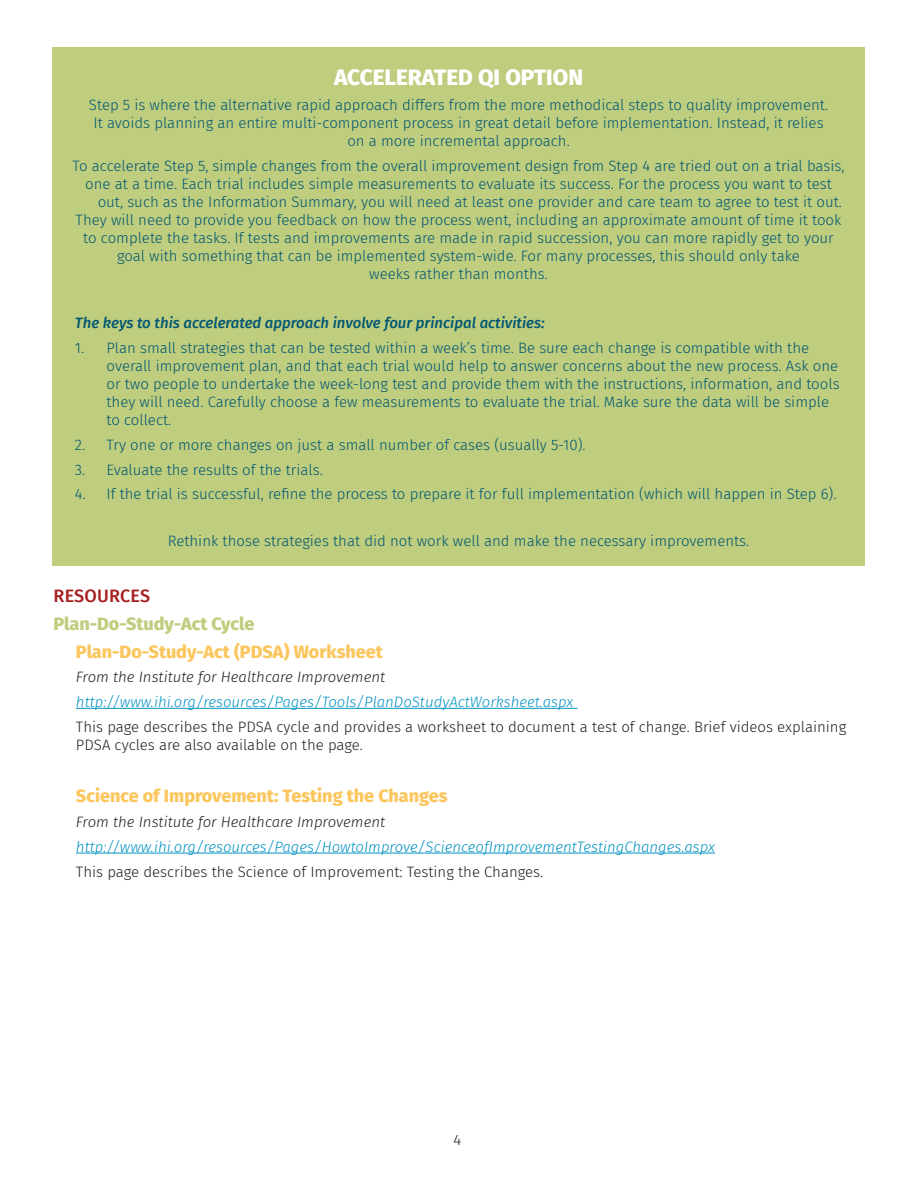
<style>
.page{position:relative;width:918px;height:1188px;background:#fff}
.page>*{position:absolute;margin:0;border:0;box-sizing:border-box;transform-origin:0 0}
.t1{font:800 22.5px "Fira Sans";color:#fff}
.t2{font:800 18px "Fira Sans";color:#fbc65e}
.t3{font:800 18px "Fira Sans";color:#bfcd7e}
.t4{font:500 18px "Fira Sans";letter-spacing:.01em;color:#a71e21}
.t5{font:300 15px/18px "Fira Sans";color:#015773;text-align:center}
.t6{font:300 15px/18px "Fira Sans";color:#231f20}
.t7{font:italic 300 15px "Fira Sans";color:#0092c2}
.t8{font:italic 300 15px "Fira Sans";color:#231f20}
.t9{font:italic 500 15px "Fira Sans";color:#015773}
</style>
<div class="page">
<div style="left:52px;top:48px;width:813px;height:518px;background:#bfcd7e"></div>
<hr style="left:76px;top:708px;width:502px;height:1px;background:#0092c2">
<hr style="left:76px;top:853px;width:639px;height:1px;background:#0092c2">
<h1 class="t1" style="left:334px;top:58px;width:251px">ACCELERATED QI OPTION</h1>
<p class="t5" style="left:89px;top:96px;width:741px">Step 5 is where the alternative rapid approach differs from the more methodical steps to quality improvement.<br>It avoids planning an entire multi-component process in great detail before implementation. Instead, it relies on a more incremental approach.</p>
<p class="t5" style="left:73px;top:156px;width:773px">To accelerate Step 5, simple changes from the overall improvement design from Step 4 are tried out on a trial basis,</p>
<p class="t5" style="left:85px;top:174px;width:748px">one at a time. Each trial includes simple measurements to evaluate its success. For the process you want to test</p>
<p class="t5" style="left:98px;top:192px;width:746px">out, such as the Information Summary, you will need at least one provider and care team to agree to test it out.</p>
<p class="t5" style="left:76px;top:210px;width:767px">They will need to provide you feedback on how the process went, including an approximate amount of time it took</p>
<p class="t5" style="left:83px;top:228px;width:752px">to complete the tasks. If tests and improvements are made in rapid succession, you can more rapidly get to your</p>
<p class="t5" style="left:117px;top:246px;width:684px">goal with something that can be implemented system-wide. For many processes, this should only take</p>
<p class="t5" style="left:369px;top:264px;width:180px">weeks rather than months.</p>
<p class="t9" style="left:75px;top:311px;width:471px">The keys to this accelerated approach involve four principal activities:</p>
<p class="t5" style="left:106px;top:339px;width:735px;text-align:left;text-indent:-31px">1. Plan small strategies that can be tested within a week’s time. Be sure each change is compatible with the overall improvement plan, and that each trial would help to answer concerns about the new process. Ask one or two people to undertake the week-long test and provide them with the instructions, information, and tools they will need. Carefully choose a few measurements to evaluate the trial. Make sure the data will be simple to collect.</p>
<p class="t5" style="left:75px;top:435px;width:512px">2. Try one or more changes on just a small number of cases (usually 5-10).</p>
<p class="t5" style="left:75px;top:460px;width:249px">3. Evaluate the results of the trials.</p>
<p class="t5" style="left:75px;top:485px;width:763px">4. If the trial is successful, refine the process to prepare it for full implementation (which will happen in Step 6).</p>
<p class="t5" style="left:168px;top:531px;width:583px">Rethink those strategies that did not work well and make the necessary improvements.</p>
<p class="t4" style="left:54px;top:581px;width:98px">RESOURCES</p>
<p class="t3" style="left:53px;top:608px;width:202px">Plan-Do-Study-Act Cycle</p>
<p class="t2" style="left:76px;top:636px;width:308px">Plan-Do-Study-Act (PDSA) Worksheet</p>
<p class="t8" style="left:76px;top:667px;width:311px">From the Institute for Healthcare Improvement</p>
<p class="t7" style="left:76px;top:691px;width:499px">http://www.ihi.org/resources/Pages/Tools/PlanDoStudyActWorksheet.aspx</p>
<p class="t6" style="left:76px;top:718px;width:772px">This page describes the PDSA cycle and provides a worksheet to document a test of change. Brief videos explaining<br>PDSA cycles are also available on the page.</p>
<p class="t2" style="left:76px;top:781px;width:373px">Science of Improvement: Testing the Changes</p>
<p class="t8" style="left:76px;top:811px;width:311px">From the Institute for Healthcare Improvement</p>
<p class="t7" style="left:76px;top:836px;width:641px">http://www.ihi.org/resources/Pages/HowtoImprove/ScienceofImprovementTestingChanges.aspx</p>
<p class="t6" style="left:76px;top:862px;width:469px">This page describes the Science of Improvement: Testing the Changes.</p>
<p class="t6" style="left:454px;top:1131px;width:9px">4</p>
</div>
